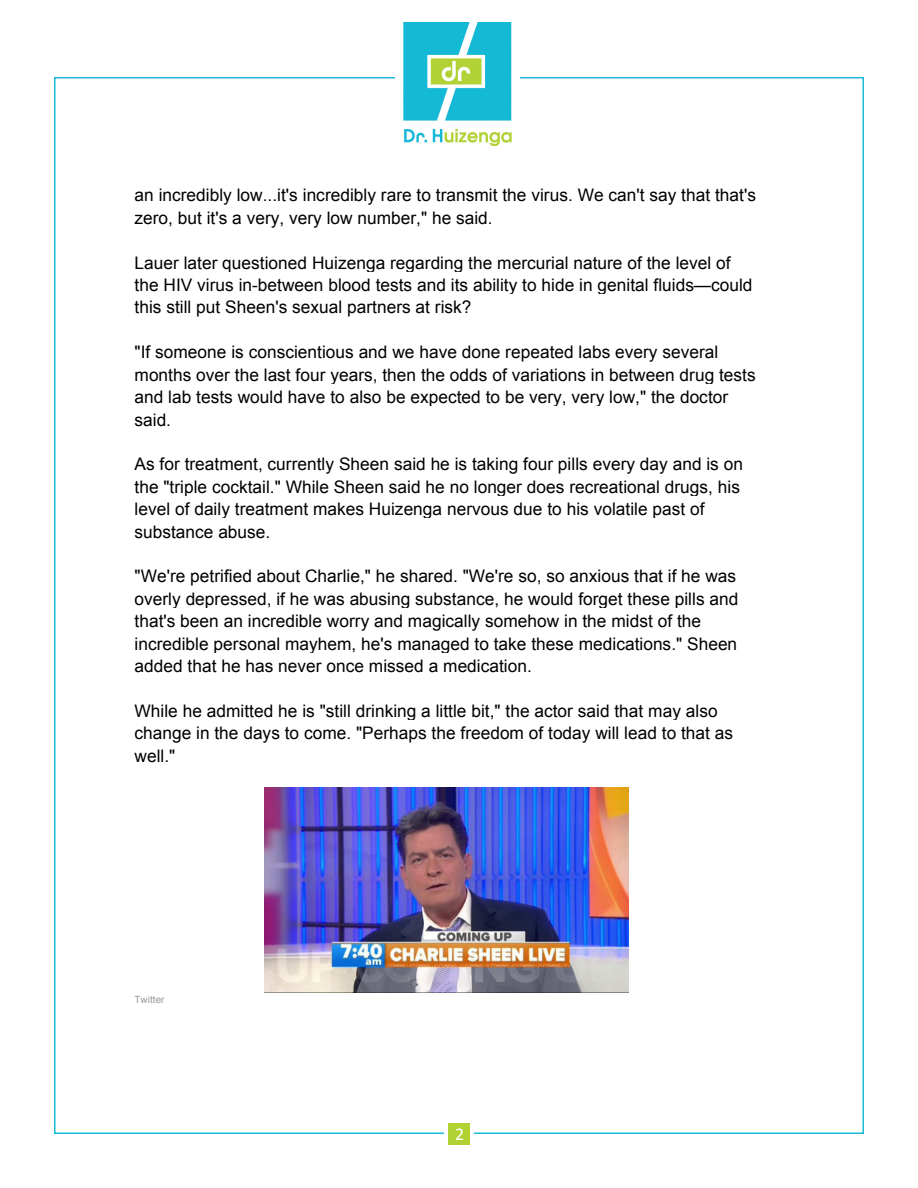
<style>
.page{position:relative;width:918px;height:1188px;background:#fff}
.page>*{position:absolute;margin:0;border:0;box-sizing:border-box;transform-origin:0 0}
.t1{font:18px "Calibri";color:#fff}
.t2{font:17.25px/22.4px "Arial";color:#000}
.t3{font:9.9px "Arial";letter-spacing:.005em;color:#999}
</style>
<div class="page">
<img style="left:403px;top:23px;width:109px;height:123px">
<div style="left:448px;top:1123px;width:22px;height:22px;background:#b2d234"></div>
<img style="left:265px;top:788px;width:364px;height:205px">
<p class="t2" style="left:135px;top:184px;width:623px">an incredibly low...it's incredibly rare to transmit the virus. We can't say that that's zero, but it's a very, very low number," he said.</p>
<p class="t2" style="left:135px;top:252px;width:620px">Lauer later questioned Huizenga regarding the mercurial nature of the level of the HIV virus in-between blood tests and its ability to hide in genital fluids—could this still put Sheen's sexual partners at risk?</p>
<p class="t2" style="left:135px;top:341px;width:623px">"If someone is conscientious and we have done repeated labs every several months over the last four years, then the odds of variations in between drug tests and lab tests would have to also be expected to be very, very low," the doctor said.</p>
<p class="t2" style="left:135px;top:453px;width:610px">As for treatment, currently Sheen said he is taking four pills every day and is on the "triple cocktail." While Sheen said he no longer does recreational drugs, his level of daily treatment makes Huizenga nervous due to his volatile past of substance abuse.</p>
<p class="t2" style="left:135px;top:565px;width:605px">"We're petrified about Charlie," he shared. "We're so, so anxious that if he was overly depressed, if he was abusing substance, he would forget these pills and that's been an incredible worry and magically somehow in the midst of the incredible personal mayhem, he's managed to take these medications." Sheen added that he has never once missed a medication.</p>
<p class="t2" style="left:135px;top:700px;width:600px">While he admitted he is "still drinking a little bit," the actor said that may also change in the days to come. "Perhaps the freedom of today will lead to that as well."</p>
<p class="t3" style="left:135px;top:993px;width:31px">Twitter</p>
<p class="t1" style="left:455px;top:1123px;width:11px">2</p>
</div>
